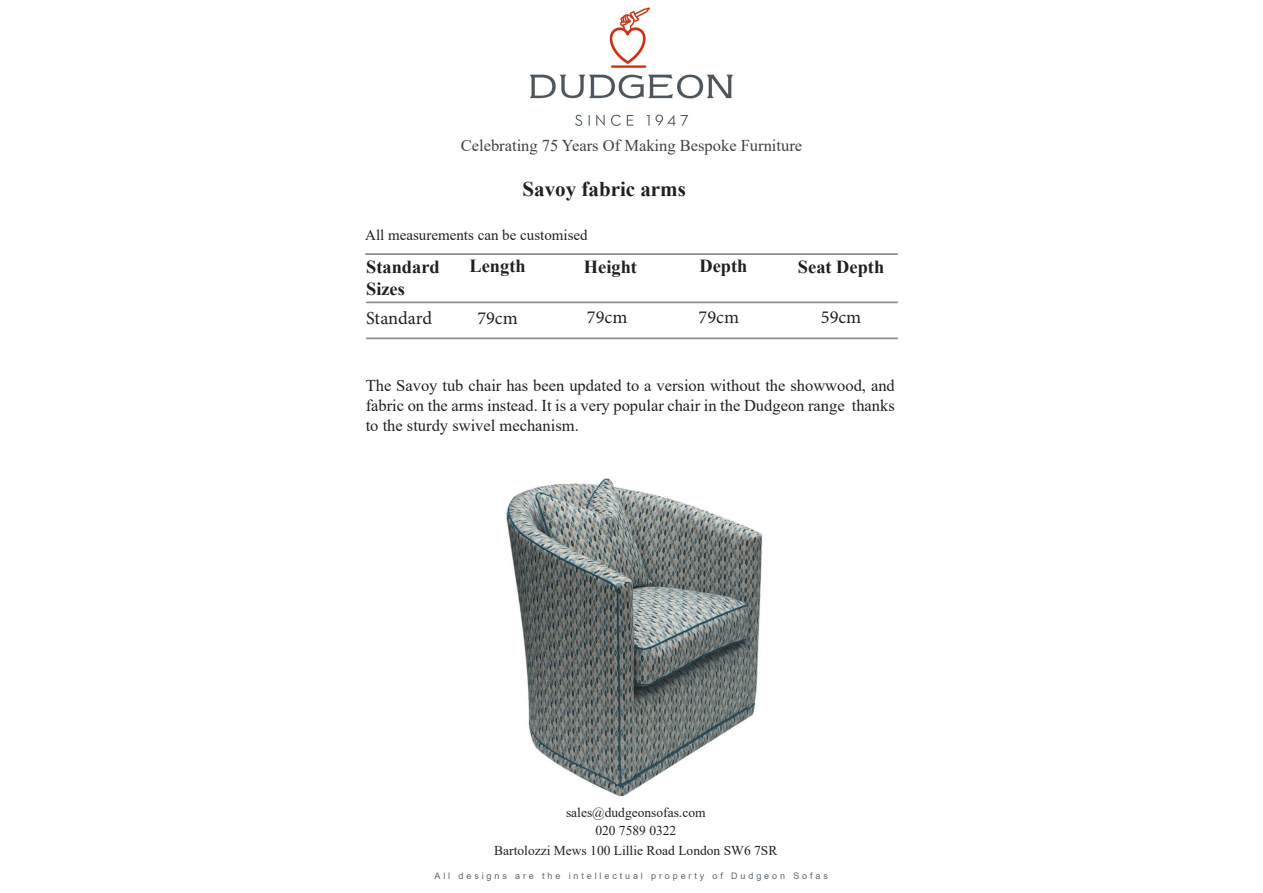
<style>
.page{position:relative;width:1263px;height:893px;background:#fff}
.page>*{position:absolute;margin:0;border:0;box-sizing:border-box;transform-origin:0 0}
.t1{font:700 21px "Times New Roman";color:#231f20}
.t2{font:700 18.45px/22px "Times New Roman";color:#231f20}
.t3{font:18.45px "Minion Pro";color:#231f20}
.t4{font:16.5px/19.8px "Times New Roman";color:#231f20;text-align:justify}
.t5{font:16.5px "Times New Roman";color:#414243}
.t6{font:15px "Times New Roman";color:#231f20}
.t7{font:13.5px/18px "Times New Roman";color:#231f20;text-align:center}
.t8{font:9px "Arial";letter-spacing:.32em;color:#5d666d}
</style>
<div class="page">
<img style="left:529px;top:7px;width:205px;height:119px">
<hr style="left:365px;top:253px;width:533px;height:2px;background:#86888b">
<hr style="left:366px;top:302px;width:532px;height:1px;background:#86888b">
<hr style="left:366px;top:338px;width:532px;height:1px;background:#86888b">
<img style="left:506px;top:478px;width:257px;height:319px">
<p class="t5" style="left:461px;top:134px;width:343px">Celebrating 75 Years Of Making Bespoke Furniture</p>
<p class="t1" style="left:523px;top:173px;width:165px">Savoy fabric arms</p>
<p class="t6" style="left:365px;top:225px;width:224px">All measurements can be customised</p>
<p class="t2" style="left:366px;top:255px;width:75px">Standard<br>Sizes</p>
<p class="t2" style="left:469px;top:255px;width:58px">Length</p>
<p class="t2" style="left:584px;top:255px;width:55px">Height</p>
<p class="t2" style="left:699px;top:255px;width:49px">Depth</p>
<p class="t2" style="left:798px;top:255px;width:88px">Seat Depth</p>
<p class="t3" style="left:366px;top:306px;width:68px">Standard</p>
<p class="t3" style="left:477px;top:306px;width:42px">79cm</p>
<p class="t3" style="left:587px;top:304px;width:42px">79cm</p>
<p class="t3" style="left:699px;top:304px;width:42px">79cm</p>
<p class="t3" style="left:821px;top:304px;width:42px">59cm</p>
<p class="t4" style="left:366px;top:375px;width:531px">The Savoy tub chair has been updated to a version without the showwood, and fabric on the arms instead. It is a very popular chair in the Dudgeon range thanks to the sturdy swivel mechanism.</p>
<p class="t7" style="left:566px;top:803px;width:141px">sales@dudgeonsofas.com<br>020 7589 0322</p>
<p class="t7" style="left:494px;top:841px;width:285px">Bartolozzi Mews 100 Lillie Road London SW6 7SR</p>
<p class="t8" style="left:435px;top:870px;width:395px">All designs are the intellectual property of Dudgeon Sofas</p>
</div>
